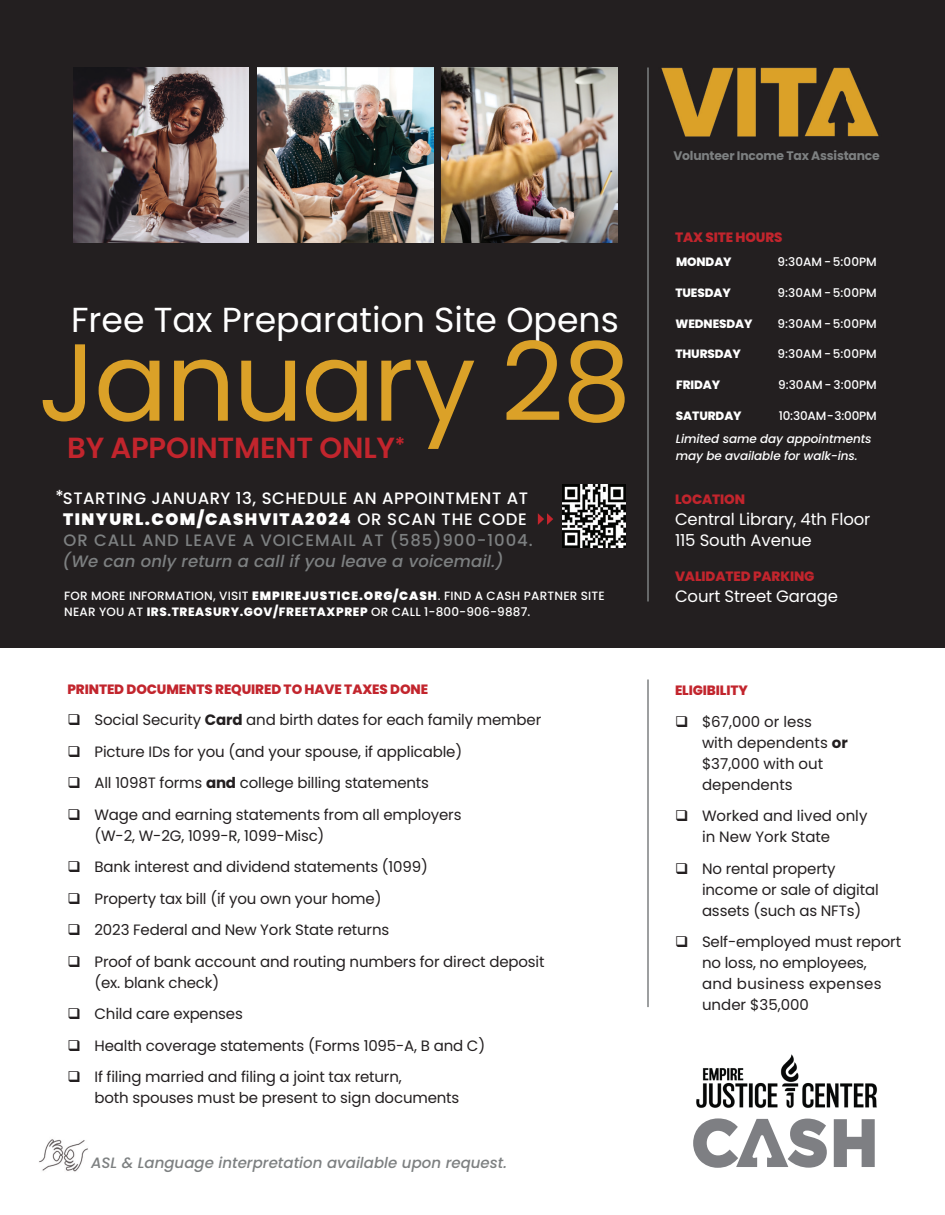
<style>
.page{position:relative;width:945px;height:1215px;background:#fff}
.page>*{position:absolute;margin:0;border:0;box-sizing:border-box;transform-origin:0 0}
.t1{font:109.5px "Poppins";letter-spacing:-.02em;color:#dba128}
.t2{font:34.65px "Poppins";color:#fff}
.t3{font:600 29.1px "Poppins";letter-spacing:-.01em;color:#c2252d}
.t4{font:500 16.5px/21px "Poppins";letter-spacing:.03em;color:#fff;text-align:center}
.t5{font:16.5px/21px "Poppins";letter-spacing:-.01em;color:#fff}
.t6{font:italic 500 16.5px "Poppins";letter-spacing:.01em;color:#7d8081}
.t7{font:15px/21px "Poppins";letter-spacing:-.01em;color:#231f20}
.t8{font:italic 500 15px "Poppins";color:#7d8081}
.t9{font:800 13.5px "Poppins";letter-spacing:-.01em;color:#c2252d}
.t10{font:700 12.3px "Poppins";letter-spacing:-.015em;color:#7d8081}
.t11{font:500 12px/16.5px "Poppins";letter-spacing:.015em;color:#fff}
.t12{font:italic 500 12px/16.5px "Poppins";letter-spacing:-.01em;color:#fff}
.t13{font:800 12px "Poppins";letter-spacing:-.01em;color:#fff}
.t14{font:500 12px "Poppins";letter-spacing:-.015em;color:#fff}
.s1{font-weight:900}
.s2{color:#7d8081}
.s3{font-weight:800}
.s4{font-weight:700}
</style>
<div class="page">
<img style="left:696px;top:1054px;width:181px;height:54px">
<div style="left:0;top:0;width:945px;height:648px;background:#231f20"></div>
<hr style="left:647px;top:68px;width:2px;height:534px;background:#7d8081">
<img style="left:661px;top:67px;width:218px;height:70px">
<img style="left:442px;top:68px;width:175px;height:175px">
<img style="left:74px;top:68px;width:175px;height:175px">
<img style="left:258px;top:68px;width:175px;height:175px">
<img style="left:39px;top:1139px;width:49px;height:33px">
<hr style="left:647px;top:680px;width:2px;height:327px;background:#7d8081">
<svg style="left:538px;top:513px;width:15px;height:12px"></svg>
<img style="left:563px;top:485px;width:63px;height:63px">
<svg style="left:834px;top:1119px;width:41px;height:48px"></svg>
<svg style="left:693px;top:1118px;width:134px;height:50px"></svg>
<h2 class="t2" style="left:71px;top:300px;width:549px">Free Tax Preparation Site Opens</h2>
<h1 class="t1" style="left:38px;top:319px;width:594px">January 28</h1>
<h3 class="t3" style="left:67px;top:431px;width:339px">BY APPOINTMENT ONLY<sup>*</sup></h3>
<p class="t4" style="left:55px;top:488px;width:479px">*STARTING JANUARY 13, SCHEDULE AN APPOINTMENT AT<br><span class="s1">TINYURL.COM/CASHVITA2024</span> OR SCAN THE CODE<br><span class="s2">OR CALL AND LEAVE A VOICEMAIL AT (585)900-1004.</span></p>
<p class="t6" style="left:62px;top:552px;width:443px">(We can only return a call if you leave a voicemail.)</p>
<p class="t11" style="left:64px;top:588px;width:542px">FOR MORE INFORMATION, VISIT <span class="s1">EMPIREJUSTICE.ORG/CASH</span>. FIND A CASH PARTNER SITE<br>NEAR YOU AT <span class="s3">IRS.TREASURY.GOV/FREETAXPREP</span> OR CALL 1-800-906-9887.</p>
<p class="t9" style="left:68px;top:681px;width:362px">PRINTED DOCUMENTS REQUIRED TO HAVE TAXES DONE</p>
<p class="t7" style="left:68px;top:709px;width:475px">❑ Social Security <span class="s4">Card</span> and birth dates for each family member</p>
<p class="t7" style="left:68px;top:741px;width:396px">❑ Picture IDs for you (and your spouse, if applicable)</p>
<p class="t7" style="left:68px;top:772px;width:363px">❑ All 1098T forms <span class="s4">and</span> college billing statements</p>
<p class="t7" style="left:94px;top:804px;width:369px;text-indent:-27px">❑ Wage and earning statements from all employers (W-2, W-2G, 1099-R, 1099-Misc)</p>
<p class="t7" style="left:68px;top:856px;width:362px">❑ Bank interest and dividend statements (1099)</p>
<p class="t7" style="left:68px;top:888px;width:315px">❑ Property tax bill (if you own your home)</p>
<p class="t7" style="left:68px;top:919px;width:323px">❑ 2023 Federal and New York State returns</p>
<p class="t7" style="left:94px;top:951px;width:452px;text-indent:-27px">❑ Proof of bank account and routing numbers for direct deposit (ex. blank check)</p>
<p class="t7" style="left:68px;top:1003px;width:177px">❑ Child care expenses</p>
<p class="t7" style="left:68px;top:1035px;width:419px">❑ Health coverage statements (Forms 1095-A, B and C)</p>
<p class="t7" style="left:94px;top:1066px;width:366px;text-indent:-27px">❑ If filing married and filing a joint tax return,<br>both spouses must be present to sign documents</p>
<p class="t8" style="left:91px;top:1154px;width:417px">ASL &amp; Language interpretation available upon request.</p>
<p class="t10" style="left:673px;top:148px;width:208px">Volunteer Income Tax Assistance</p>
<p class="t9" style="left:675px;top:229px;width:109px">TAX SITE HOURS</p>
<p class="t13" style="left:676px;top:255px;width:57px">MONDAY</p>
<p class="t11" style="left:778px;top:254px;width:101px">9:30AM - 5:00PM</p>
<p class="t13" style="left:675px;top:286px;width:57px">TUESDAY</p>
<p class="t11" style="left:778px;top:284px;width:101px">9:30AM - 5:00PM</p>
<p class="t13" style="left:676px;top:316px;width:78px">WEDNESDAY</p>
<p class="t11" style="left:778px;top:315px;width:101px">9:30AM - 5:00PM</p>
<p class="t13" style="left:675px;top:347px;width:67px">THURSDAY</p>
<p class="t11" style="left:778px;top:346px;width:101px">9:30AM - 5:00PM</p>
<p class="t13" style="left:676px;top:378px;width:46px">FRIDAY</p>
<p class="t11" style="left:778px;top:377px;width:100px">9:30AM - 3:00PM</p>
<p class="t13" style="left:676px;top:409px;width:67px">SATURDAY</p>
<p class="t14" style="left:779px;top:409px;width:100px">10:30AM-3:00PM</p>
<p class="t12" style="left:676px;top:431px;width:197px">Limited same day appointments may be available for walk-ins.</p>
<p class="t9" style="left:675px;top:491px;width:72px">LOCATION</p>
<p class="t5" style="left:675px;top:509px;width:197px">Central Library, 4th Floor<br>115 South Avenue</p>
<p class="t9" style="left:675px;top:568px;width:141px">VALIDATED PARKING</p>
<p class="t5" style="left:675px;top:585px;width:165px">Court Street Garage</p>
<p class="t9" style="left:675px;top:683px;width:74px">ELIGIBILITY</p>
<p class="t7" style="left:702px;top:711px;width:147px;text-indent:-27px">❑ $67,000 or less<br>with dependents <span class="s4">or </span>$37,000 with out dependents</p>
<p class="t7" style="left:702px;top:806px;width:167px;text-indent:-27px">❑ Worked and lived only in New York State</p>
<p class="t7" style="left:702px;top:858px;width:178px;text-indent:-27px">❑ No rental property income or sale of digital assets (such as NFTs)</p>
<p class="t7" style="left:702px;top:932px;width:201px;text-indent:-27px">❑ Self-employed must report no loss, no employees,<br>and business expenses under $35,000</p>
</div>
